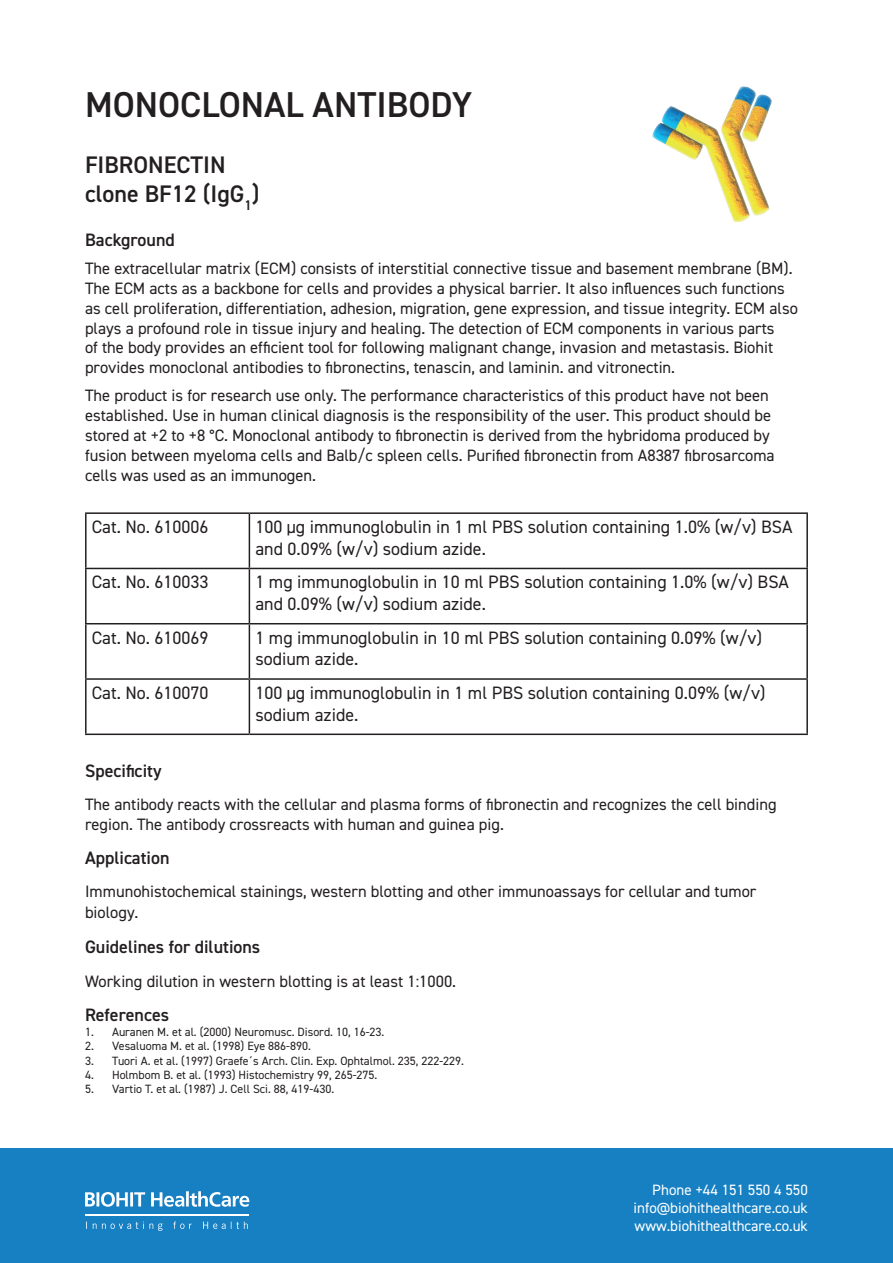
<style>
.page{position:relative;width:893px;height:1263px;background:#fff}
.page>*{position:absolute;margin:0;border:0;box-sizing:border-box;transform-origin:0 0}
.t1{font:600 36px "DIN2014";color:#231f20}
.t2{font:600 24px/28.8px "DIN2014";color:#231f20}
.t3{font:18px/21.6px "DIN2014";color:#231f20}
.t4{font:600 18px "DIN2014";color:#231f20}
.t5{font:16.5px/19.8px "DIN2014";color:#231f20}
.t6{font:15px/18px "DIN2014";color:#fff;text-align:justify}
.t7{font:12px "DIN2014";color:#231f20}
</style>
<div class="page">
<img style="left:652px;top:86px;width:119px;height:136px">
<hr style="left:85px;top:512px;width:164px;height:2px;background:#231f20">
<hr style="left:85px;top:514px;width:2px;height:54px;background:#231f20">
<hr style="left:249px;top:512px;width:559px;height:2px;background:#231f20">
<hr style="left:249px;top:514px;width:1px;height:54px;background:#231f20">
<hr style="left:806px;top:514px;width:2px;height:54px;background:#231f20">
<hr style="left:85px;top:568px;width:164px;height:1px;background:#231f20">
<hr style="left:85px;top:569px;width:2px;height:54px;background:#231f20">
<hr style="left:249px;top:568px;width:559px;height:1px;background:#231f20">
<hr style="left:249px;top:569px;width:1px;height:54px;background:#231f20">
<hr style="left:806px;top:569px;width:2px;height:54px;background:#231f20">
<hr style="left:85px;top:623px;width:164px;height:1px;background:#231f20">
<hr style="left:85px;top:624px;width:2px;height:54px;background:#231f20">
<hr style="left:249px;top:623px;width:559px;height:1px;background:#231f20">
<hr style="left:249px;top:624px;width:1px;height:54px;background:#231f20">
<hr style="left:806px;top:624px;width:2px;height:54px;background:#231f20">
<hr style="left:85px;top:678px;width:164px;height:2px;background:#231f20">
<hr style="left:85px;top:680px;width:2px;height:53px;background:#231f20">
<hr style="left:249px;top:678px;width:559px;height:2px;background:#231f20">
<hr style="left:249px;top:680px;width:1px;height:53px;background:#231f20">
<hr style="left:806px;top:680px;width:2px;height:53px;background:#231f20">
<hr style="left:85px;top:733px;width:164px;height:2px;background:#231f20">
<hr style="left:249px;top:733px;width:559px;height:2px;background:#231f20">
<div style="left:0;top:1149px;width:893px;height:114px;background:#1680c3"></div>
<hr style="left:85px;top:1214px;width:164px;height:1px;background:#fff">
<svg style="left:85px;top:1191px;width:164px;height:16px"></svg>
<svg style="left:86px;top:1221px;width:162px;height:10px"></svg>
<h1 class="t1" style="left:85px;top:80px;width:389px">MONOCLONAL ANTIBODY</h1>
<h2 class="t2" style="left:85px;top:150px;width:176px">FIBRONECTIN clone BF12 (IgG<sub>1</sub>)</h2>
<p class="t4" style="left:85px;top:228px;width:91px">Background</p>
<p class="t5" style="left:85px;top:258px;width:714px">The extracellular matrix (ECM) consists of interstitial connective tissue and basement membrane (BM).<br>The ECM acts as a backbone for cells and provides a physical barrier. It also influences such functions as cell proliferation, differentiation, adhesion, migration, gene expression, and tissue integrity. ECM also plays a profound role in tissue injury and healing. The detection of ECM components in various parts<br>of the body provides an efficient tool for following malignant change, invasion and metastasis. Biohit provides monoclonal antibodies to fibronectins, tenascin, and laminin. and vitronectin.</p>
<p class="t5" style="left:85px;top:385px;width:691px">The product is for research use only. The performance characteristics of this product have not been established. Use in human clinical diagnosis is the responsibility of the user. This product should be stored at +2 to +8 °C. Monoclonal antibody to fibronectin is derived from the hybridoma produced by fusion between myeloma cells and Balb/c spleen cells. Purified fibronectin from A8387 fibrosarcoma cells was used as an immunogen.</p>
<p class="t3" style="left:92px;top:516px;width:118px">Cat. No. 610006</p>
<p class="t3" style="left:255px;top:516px;width:539px">100 µg immunoglobulin in 1 ml PBS solution containing 1.0% (w/v) BSA and 0.09% (w/v) sodium azide.</p>
<p class="t3" style="left:92px;top:571px;width:118px">Cat. No. 610033</p>
<p class="t3" style="left:255px;top:571px;width:535px">1 mg immunoglobulin in 10 ml PBS solution containing 1.0% (w/v) BSA and 0.09% (w/v) sodium azide.</p>
<p class="t3" style="left:92px;top:626px;width:118px">Cat. No. 610069</p>
<p class="t3" style="left:255px;top:626px;width:508px">1 mg immunoglobulin in 10 ml PBS solution containing 0.09% (w/v) sodium azide.</p>
<p class="t3" style="left:92px;top:682px;width:118px">Cat. No. 610070</p>
<p class="t3" style="left:255px;top:682px;width:512px">100 µg immunoglobulin in 1 ml PBS solution containing 0.09% (w/v) sodium azide.</p>
<p class="t4" style="left:85px;top:759px;width:78px">Specificity</p>
<p class="t5" style="left:85px;top:794px;width:693px">The antibody reacts with the cellular and plasma forms of fibronectin and recognizes the cell binding region. The antibody crossreacts with human and guinea pig.</p>
<p class="t4" style="left:85px;top:846px;width:86px">Application</p>
<p class="t5" style="left:85px;top:880px;width:673px;line-height:21.6px">Immunohistochemical stainings, western blotting and other immunoassays for cellular and tumor biology.</p>
<p class="t4" style="left:85px;top:934px;width:177px">Guidelines for dilutions</p>
<p class="t5" style="left:85px;top:971px;width:373px">Working dilution in western blotting is at least 1:1000.</p>
<p class="t4" style="left:85px;top:1003px;width:86px">References</p>
<p class="t7" style="left:85px;top:1024px;width:301px">1. Auranen M. et al. (2000) Neuromusc. Disord. 10, 16-23.</p>
<p class="t7" style="left:85px;top:1038px;width:227px">2. Vesaluoma M. et al. (1998) Eye 886-890.</p>
<p class="t7" style="left:85px;top:1053px;width:381px">3. Tuori A. et al. (1997) Graefe´s Arch. Clin. Exp. Ophtalmol. 235, 222-229.</p>
<p class="t7" style="left:85px;top:1067px;width:294px">4. Holmbom B. et al. (1993) Histochemistry 99, 265-275.</p>
<p class="t7" style="left:85px;top:1082px;width:251px">5. Vartio T. et al. (1987) J. Cell Sci. 88, 419-430.</p>
<p class="t6" style="left:634px;top:1181px;width:176px;text-indent:19px">Phone +44 151 550 4 550 info@biohithealthcare.co.uk www.biohithealthcare.co.uk</p>
</div>
